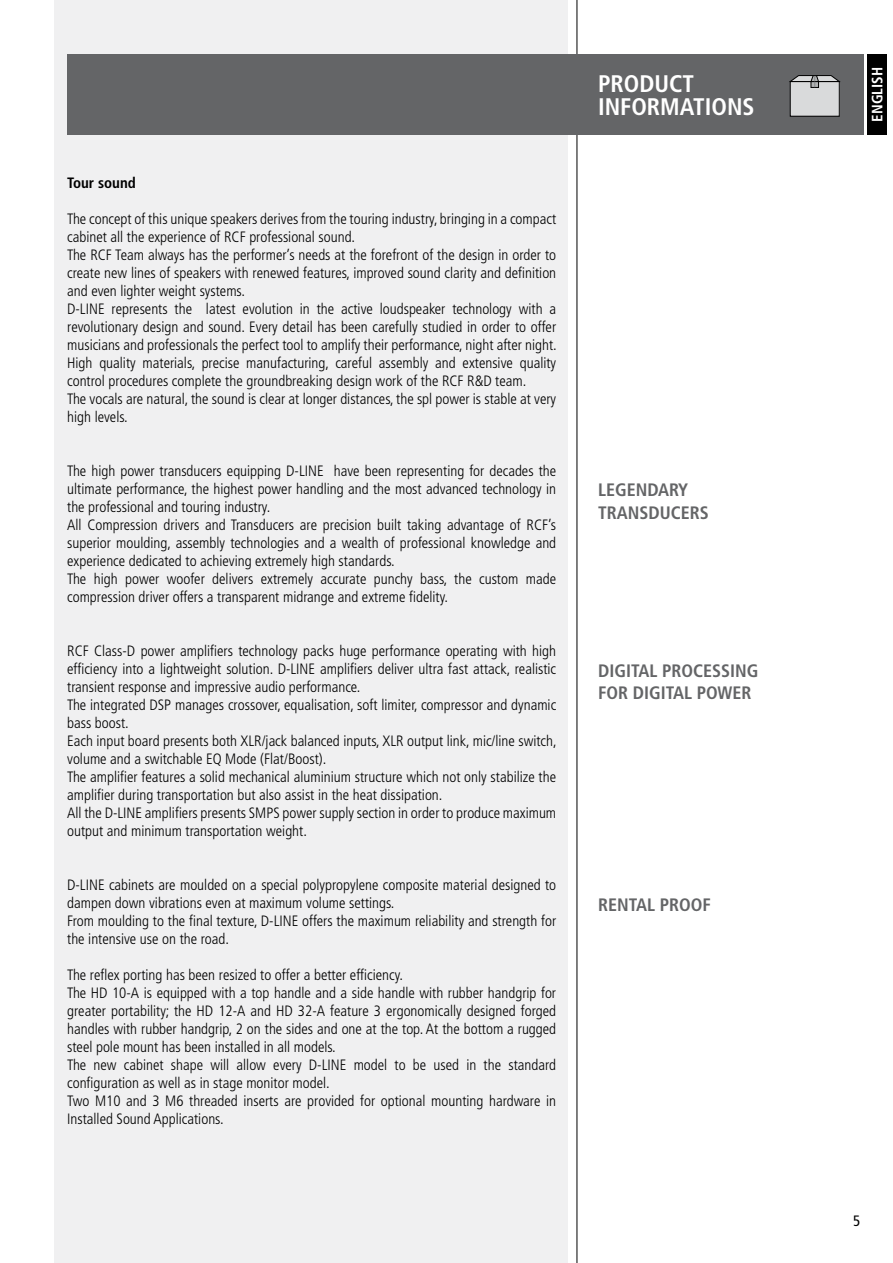
<style>
.page{position:relative;width:893px;height:1263px;background:#fff}
.page>*{position:absolute;margin:0;border:0;box-sizing:border-box;transform-origin:0 0}
.t1{font:700 condensed 24px/22.5px "Frutiger LT Std";color:#fff}
.t2{font:700 condensed 18px/22.5px "Frutiger LT Std";color:#646567}
.t3{font:300 condensed 15px/18px "Frutiger LT Std";color:#000}
.t4{font:700 condensed 15px "Frutiger LT Std";color:#000}
.t5{font:700 condensed 15px "Frutiger LT Std";color:#fff}
.t6{font:condensed 15px "Frutiger LT Std";color:#000}
</style>
<div class="page">
<div style="left:54px;top:0;width:514px;height:1263px;background:#f0f0f1"></div>
<hr style="left:577px;top:0;width:1px;height:1263px;background:#000">
<div style="left:867px;top:54px;width:20px;height:81px;background:#000"></div>
<div style="left:68px;top:54px;width:796px;height:81px;background:#646567"></div>
<div style="left:790px;top:82px;width:49px;height:34px;background:#d9dadb"></div>
<div style="left:790px;top:81px;width:50px;height:35px;border:1px solid #000"></div>
<div style="left:811px;top:81px;width:8px;height:7px;border:1px solid #000"></div>
<svg style="left:789px;top:75px;width:51px;height:12px"></svg>
<p class="t4" style="left:67px;top:174px;width:70px">Tour sound</p>
<p class="t3" style="left:67px;top:210px;width:491px">The concept of this unique speakers derives from the touring industry, bringing in a compact cabinet all the experience of RCF professional sound.<br>The RCF Team always has the performer’s needs at the forefront of the design in order to create new lines of speakers with renewed features, improved sound clarity and definition and even lighter weight systems.<br>D-LINE represents the latest evolution in the active loudspeaker technology with a revolutionary design and sound. Every detail has been carefully studied in order to offer musicians and professionals the perfect tool to amplify their performance, night after night.<br>High quality materials, precise manufacturing, careful assembly and extensive quality control procedures complete the groundbreaking design work of the RCF R&amp;D team.<br>The vocals are natural, the sound is clear at longer distances, the spl power is stable at very high levels.</p>
<p class="t3" style="left:67px;top:462px;width:491px">The high power transducers equipping D-LINE have been representing for decades the ultimate performance, the highest power handling and the most advanced technology in the professional and touring industry.<br>All Compression drivers and Transducers are precision built taking advantage of RCF’s superior moulding, assembly technologies and a wealth of professional knowledge and experience dedicated to achieving extremely high standards.<br>The high power woofer delivers extremely accurate punchy bass, the custom made compression driver offers a transparent midrange and extreme fidelity.</p>
<p class="t3" style="left:67px;top:642px;width:491px">RCF Class-D power amplifiers technology packs huge performance operating with high efficiency into a lightweight solution. D-LINE amplifiers deliver ultra fast attack, realistic transient response and impressive audio performance.<br>The integrated DSP manages crossover, equalisation, soft limiter, compressor and dynamic bass boost.<br>Each input board presents both XLR/jack balanced inputs, XLR output link, mic/line switch, volume and a switchable EQ Mode (Flat/Boost).<br>The amplifier features a solid mechanical aluminium structure which not only stabilize the amplifier during transportation but also assist in the heat dissipation.<br>All the D-LINE amplifiers presents SMPS power supply section in order to produce maximum output and minimum transportation weight.</p>
<p class="t3" style="left:67px;top:876px;width:490px">D-LINE cabinets are moulded on a special polypropylene composite material designed to dampen down vibrations even at maximum volume settings.<br>From moulding to the final texture, D-LINE offers the maximum reliability and strength for the intensive use on the road.</p>
<p class="t3" style="left:67px;top:966px;width:490px">The reflex porting has been resized to offer a better efficiency.<br>The HD 10-A is equipped with a top handle and a side handle with rubber handgrip for greater portability; the HD 12-A and HD 32-A feature 3 ergonomically designed forged handles with rubber handgrip, 2 on the sides and one at the top. At the bottom a rugged steel pole mount has been installed in all models.<br>The new cabinet shape will allow every D-LINE model to be used in the standard configuration as well as in stage monitor model.<br>Two M10 and 3 M6 threaded inserts are provided for optional mounting hardware in Installed Sound Applications.</p>
<h1 class="t1" style="left:598px;top:73px;width:158px">PRODUCT<br>INFORMATIONS</h1>
<p class="t2" style="left:598px;top:479px;width:112px">LEGENDARY<br>TRANSDUCERS</p>
<p class="t2" style="left:598px;top:659px;width:162px">DIGITAL PROCESSING<br>FOR DIGITAL POWER</p>
<p class="t2" style="left:598px;top:893px;width:114px">RENTAL PROOF</p>
<p class="t5" style="left:868px;top:122px;width:56px;rotate:-90deg">ENGLISH</p>
<p class="t6" style="left:853px;top:1211px;width:9px">5</p>
</div>
